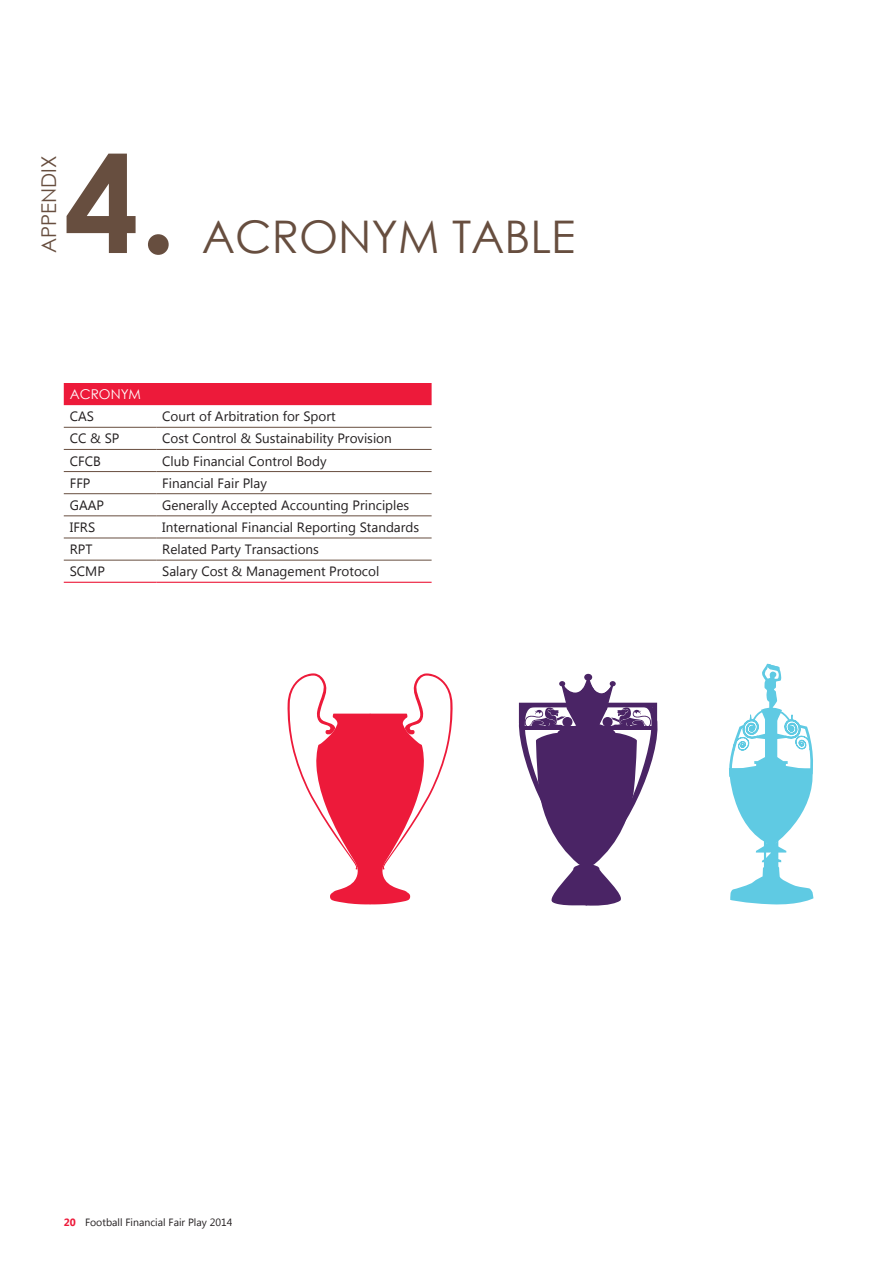
<style>
.page{position:relative;width:893px;height:1263px;background:#fff}
.page>*{position:absolute;margin:0;border:0;box-sizing:border-box;transform-origin:0 0}
.t1{font:700 135px "Century Gothic";color:#674e3f}
.t2{font:45px "Century Gothic";color:#674e3f}
.t3{font:20.4px "Century Gothic";color:#674e3f}
.t4{font:13.5px "Microsoft New Tai Lue";color:#231f20}
.t5{font:13.5px "Century Gothic";color:#fff}
.t6{font:10.5px "Microsoft New Tai Lue";color:#231f20}
.s1{font-weight:700;color:#ed1a3a}
</style>
<div class="page">
<div style="left:64px;top:383px;width:368px;height:22px;background:#ed1a3a"></div>
<hr style="left:64px;top:427px;width:92px;height:1px;background:#674e3f">
<hr style="left:156px;top:427px;width:276px;height:1px;background:#674e3f">
<hr style="left:64px;top:449px;width:92px;height:1px;background:#674e3f">
<hr style="left:156px;top:449px;width:276px;height:1px;background:#674e3f">
<hr style="left:64px;top:471px;width:92px;height:1px;background:#674e3f">
<hr style="left:156px;top:471px;width:276px;height:1px;background:#674e3f">
<hr style="left:64px;top:493px;width:92px;height:1px;background:#674e3f">
<hr style="left:156px;top:493px;width:276px;height:1px;background:#674e3f">
<hr style="left:64px;top:515px;width:92px;height:1px;background:#674e3f">
<hr style="left:156px;top:515px;width:276px;height:1px;background:#674e3f">
<hr style="left:64px;top:538px;width:92px;height:1px;background:#674e3f">
<hr style="left:156px;top:538px;width:276px;height:1px;background:#674e3f">
<hr style="left:64px;top:560px;width:92px;height:1px;background:#674e3f">
<hr style="left:156px;top:560px;width:276px;height:1px;background:#674e3f">
<hr style="left:64px;top:582px;width:92px;height:1px;background:#ed1a3a">
<hr style="left:156px;top:582px;width:276px;height:1px;background:#ed1a3a">
<svg style="left:518px;top:674px;width:140px;height:232px"></svg>
<hr style="left:523px;top:726px;width:131px;height:4px;background:#4a2465">
<div style="left:602px;top:717px;width:11px;height:10px;background:#4a2465;border-radius:50%"></div>
<div style="left:562px;top:717px;width:10px;height:10px;background:#4a2465;border-radius:50%"></div>
<svg style="left:729px;top:663px;width:85px;height:242px"></svg>
<svg style="left:287px;top:673px;width:166px;height:231px"></svg>
<h3 class="t3" style="left:35px;top:253px;width:99px;rotate:-90deg">APPENDIX</h3>
<h1 class="t1" style="left:64px;top:102px;width:115px">4.</h1>
<h2 class="t2" style="left:202px;top:205px;width:375px">ACRONYM TABLE</h2>
<p class="t5" style="left:70px;top:385px;width:73px">ACRONYM</p>
<p class="t4" style="left:70px;top:409px;width:26px">CAS</p>
<p class="t4" style="left:162px;top:409px;width:175px">Court of Arbitration for Sport</p>
<p class="t4" style="left:70px;top:431px;width:51px">CC &amp; SP</p>
<p class="t4" style="left:162px;top:431px;width:231px">Cost Control &amp; Sustainability Provision</p>
<p class="t4" style="left:70px;top:453px;width:33px">CFCB</p>
<p class="t4" style="left:162px;top:453px;width:166px">Club Financial Control Body</p>
<p class="t4" style="left:70px;top:475px;width:22px">FFP</p>
<p class="t4" style="left:162px;top:475px;width:106px">Financial Fair Play</p>
<p class="t4" style="left:70px;top:497px;width:36px">GAAP</p>
<p class="t4" style="left:162px;top:497px;width:248px">Generally Accepted Accounting Principles</p>
<p class="t4" style="left:70px;top:519px;width:27px">IFRS</p>
<p class="t4" style="left:162px;top:519px;width:258px">International Financial Reporting Standards</p>
<p class="t4" style="left:70px;top:542px;width:24px">RPT</p>
<p class="t4" style="left:162px;top:542px;width:158px">Related Party Transactions</p>
<p class="t4" style="left:70px;top:564px;width:37px">SCMP</p>
<p class="t4" style="left:162px;top:564px;width:219px">Salary Cost &amp; Management Protocol</p>
<p class="t6" style="left:64px;top:1216px;width:170px"><span class="s1">20</span> Football Financial Fair Play 2014</p>
</div>
